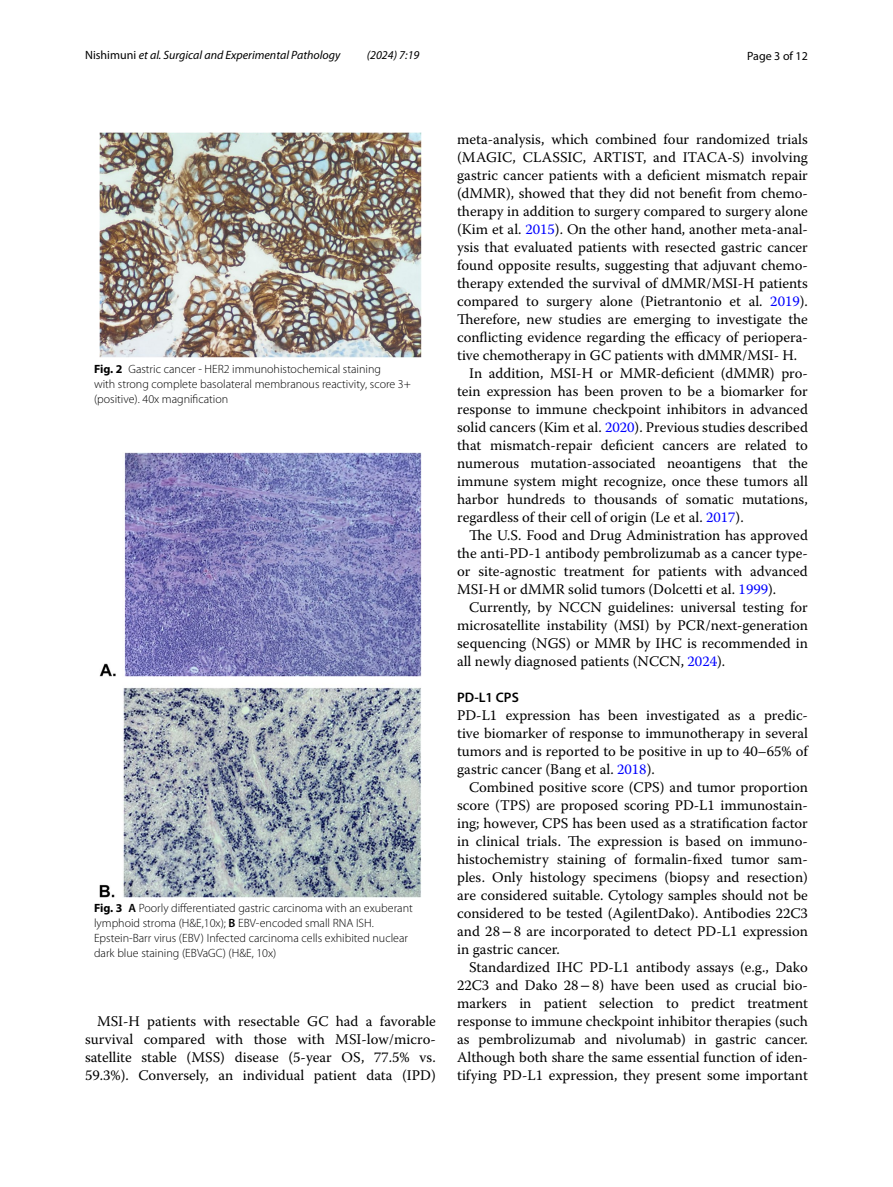
<style>
.page{position:relative;width:893px;height:1187px;background:#fff}
.page>*{position:absolute;margin:0;border:0;box-sizing:border-box;transform-origin:0 0}
.t1{font:14.7px/18px "Warnock Pro";color:#000;text-align:justify}
.t2{font:600 13.8px "Myriad Pro";color:#000}
.t3{font:300 12px/15px "Myriad Pro";color:#000}
.t4{font:italic 12px "Myriad Pro";color:#000}
.t5{font:12px "Myriad Pro";color:#000}
.s1{font-style:normal}
.s2{font-weight:700}
.s3{font-weight:600}
.s4{color:#00f}
.s5{font-family:"STIX"}
</style>
<div class="page">
<img style="left:100px;top:133px;width:321px;height:224px">
<img style="left:100px;top:452px;width:321px;height:445px">
<p class="t4" style="left:85px;top:48px;width:257px"><span class="s1">Nishimuni</span> et al. Surgical and Experimental Pathology</p>
<p class="t4" style="left:367px;top:48px;width:54px">(2024) 7:19</p>
<p class="t5" style="left:747px;top:48px;width:62px">Page 3 of 12</p>
<p class="t3" style="left:94px;top:361px;width:318px"><span class="s2">Fig. 2</span> Gastric cancer - HER2 immunohistochemical staining<br>with strong complete basolateral membranous reactivity, score 3+ (positive). 40x magnification</p>
<p class="t3" style="left:94px;top:901px;width:320px"><span class="s2">Fig. 3</span> <span class="s3">A</span> Poorly differentiated gastric carcinoma with an exuberant lymphoid stroma (H&amp;E,10x); <span class="s3">B</span> EBV-encoded small RNA ISH.<br>Epstein-Barr virus (EBV) Infected carcinoma cells exhibited nuclear dark blue staining (EBVaGC) (H&amp;E, 10x)</p>
<p class="t1" style="left:85px;top:1011px;width:352px;text-indent:12px">MSI-H patients with resectable GC had a favorable survival compared with those with MSI-low/micro&shy;satellite stable (MSS) disease (5-year OS, 77.5% vs.<br>59.3%). Conversely, an individual patient data (IPD)</p>
<p class="t1" style="left:457px;top:130px;width:352px">meta-analysis, which combined four randomized trials</p>
<p class="t1" style="left:457px;top:148px;width:352px">(MAGIC, CLASSIC, ARTIST, and ITACA-S) involving</p>
<p class="t1" style="left:457px;top:166px;width:352px">gastric cancer patients with a deficient mismatch repair</p>
<p class="t1" style="left:457px;top:184px;width:352px">(dMMR), showed that they did not benefit from chemo-</p>
<p class="t1" style="left:457px;top:202px;width:352px">therapy in addition to surgery compared to surgery alone</p>
<p class="t1" style="left:457px;top:220px;width:352px">(Kim et al. <span class="s4">2015</span>). On the other hand, another meta-anal-</p>
<p class="t1" style="left:457px;top:238px;width:352px">ysis that evaluated patients with resected gastric cancer</p>
<p class="t1" style="left:457px;top:256px;width:352px">found opposite results, suggesting that adjuvant chemo-</p>
<p class="t1" style="left:457px;top:274px;width:352px">therapy extended the survival of dMMR/MSI-H patients</p>
<p class="t1" style="left:457px;top:292px;width:352px">compared to surgery alone (Pietrantonio et al. <span class="s4">2019</span>).</p>
<p class="t1" style="left:457px;top:310px;width:352px">Therefore, new studies are emerging to investigate the</p>
<p class="t1" style="left:457px;top:328px;width:352px">conflicting evidence regarding the efficacy of periopera-</p>
<p class="t1" style="left:457px;top:346px;width:342px">tive chemotherapy in GC patients with dMMR/MSI- H.</p>
<p class="t1" style="left:469px;top:364px;width:340px">In addition, MSI-H or MMR-deficient (dMMR) pro-</p>
<p class="t1" style="left:457px;top:382px;width:352px">tein expression has been proven to be a biomarker for</p>
<p class="t1" style="left:457px;top:400px;width:352px">response to immune checkpoint inhibitors in advanced</p>
<p class="t1" style="left:457px;top:418px;width:352px">solid cancers (Kim et al. <span class="s4">2020</span>). Previous studies described</p>
<p class="t1" style="left:457px;top:436px;width:352px">that mismatch-repair deficient cancers are related to</p>
<p class="t1" style="left:457px;top:454px;width:352px">numerous mutation-associated neoantigens that the</p>
<p class="t1" style="left:457px;top:472px;width:352px">immune system might recognize, once these tumors all</p>
<p class="t1" style="left:457px;top:490px;width:352px">harbor hundreds to thousands of somatic mutations,</p>
<p class="t1" style="left:457px;top:508px;width:288px">regardless of their cell of origin (Le et al. <span class="s4">2017</span>).</p>
<p class="t1" style="left:469px;top:526px;width:340px">The U.S. Food and Drug Administration has approved</p>
<p class="t1" style="left:457px;top:544px;width:352px">the anti-PD-1 antibody pembrolizumab as a cancer type-</p>
<p class="t1" style="left:457px;top:562px;width:352px">or site-agnostic treatment for patients with advanced</p>
<p class="t1" style="left:457px;top:580px;width:321px">MSI-H or dMMR solid tumors (Dolcetti et al. <span class="s4">1999</span>).</p>
<p class="t1" style="left:469px;top:598px;width:340px">Currently, by NCCN guidelines: universal testing for</p>
<p class="t1" style="left:457px;top:616px;width:352px">microsatellite instability (MSI) by PCR/next-generation</p>
<p class="t1" style="left:457px;top:634px;width:352px">sequencing (NGS) or MMR by IHC is recommended in</p>
<p class="t1" style="left:457px;top:651px;width:270px">all newly diagnosed patients (NCCN, <span class="s4">2024</span>).</p>
<p class="t2" style="left:457px;top:688px;width:63px">PD‑L1 CPS</p>
<p class="t1" style="left:457px;top:706px;width:352px">PD-L1 expression has been investigated as a predic&shy;tive biomarker of response to immunotherapy in several tumors and is reported to be positive in up to 40–65% of gastric cancer (Bang et al. <span class="s4">2018</span>).</p>
<p class="t1" style="left:457px;top:778px;width:352px;text-indent:12px">Combined positive score (CPS) and tumor proportion score (TPS) are proposed scoring PD-L1 immunostain&shy;ing; however, CPS has been used as a stratification factor in clinical trials. The expression is based on immuno&shy;histochemistry staining of formalin-fixed tumor sam&shy;ples. Only histology specimens (biopsy and resection) are considered suitable. Cytology samples should not be considered to be tested (AgilentDako). Antibodies 22C3 and 28<span class="s5">−</span>8 are incorporated to detect PD-L1 expression in gastric cancer.</p>
<p class="t1" style="left:457px;top:958px;width:352px;text-indent:12px">Standardized IHC PD-L1 antibody assays (e.g., Dako 22C3 and Dako 28<span class="s5">−</span>8) have been used as crucial bio&shy;markers in patient selection to predict treatment response to immune checkpoint inhibitor therapies (such as pembrolizumab and nivolumab) in gastric cancer.<br>Although both share the same essential function of iden&shy;tifying PD-L1 expression, they present some important</p>
</div>
